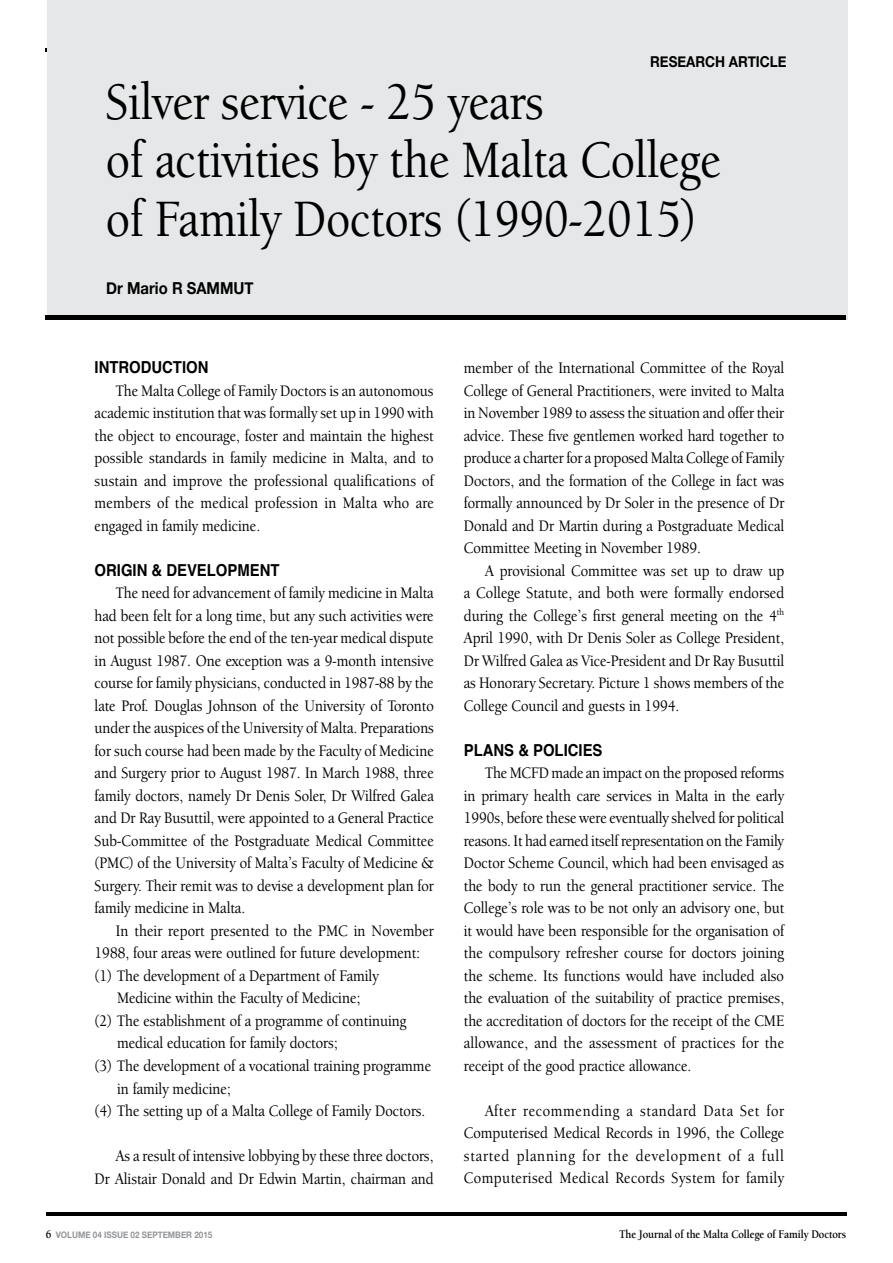
<style>
.page{position:relative;width:893px;height:1263px;background:#fff}
.page>*{position:absolute;margin:0;border:0;box-sizing:border-box;transform-origin:0 0}
.t1{font:500 54px/58.5px "Berkeley Oldstyle IT Cby BT";color:#000;scale:.88 1}
.t2{font:500 16.5px/22.5px "Berkeley Oldstyle IT Cby BT";color:#000;text-align:justify;scale:.9 1}
.t3{font:700 16.5px "Helvetica";color:#000;scale:.9 1}
.t4{font:700 16.5px "Helvetica Neue";color:#000;scale:.9 1}
.t5{font:700 15px "Helvetica Neue";color:#000;scale:.9 1}
.t6{font:700 12px "Berkeley Oldstyle IT Cby BT";color:#000;scale:.9 1}
.t7{font:700 9px "Helvetica Neue";color:#939598;scale:.9 1}
.s1{font-family:"Berkeley Oldstyle IT Cby BT";font-size:12px;color:#000}
</style>
<div class="page">
<hr style="left:46px;top:1212px;width:800px;height:4px;background:#000">
<div style="left:47px;top:0;width:800px;height:320px;background:#e6e7e8"></div>
<hr style="left:46px;top:316px;width:800px;height:4px;background:#000">
<p class="t5" style="left:650px;top:49px;width:133px">RESEARC H ARTICLE</p>
<h1 class="t1" style="left:106px;top:72px;width:700px">Silver service - 25 years<br>of activities by the Malta College of Family Doctors (1990-2015)</h1>
<p class="t4" style="left:106px;top:275px;width:165px">DR MARIO R SAMMUT</p>
<p class="t3" style="left:95px;top:354px;width:128px">INTRODUCTION</p>
<p class="t2" style="left:95px;top:379px;width:378px;text-indent:21px">The Malta College of Family Doctors is an autonomous academic institution that was formally set up in 1990 with the object to encourage, foster and maintain the highest possible standards in family medicine in Malta, and to sustain and improve the professional qualifications of members of the medical profession in Malta who are engaged in family medicine.</p>
<p class="t3" style="left:95px;top:557px;width:207px">ORIGIN &amp; DEVELOPMENT</p>
<p class="t2" style="left:95px;top:582px;width:379px;text-indent:21px">The need for advancement of family medicine in Malta had been felt for a long time, but any such activities were not possible before the end of the ten-year medical dispute in August 1987. One exception was a 9-month intensive course for family physicians, conducted in 1987-88 by the late Prof. Douglas Johnson of the University of Toronto under the auspices of the University of Malta. Preparations for such course had been made by the Faculty of Medicine and Surgery prior to August 1987. In March 1988, three family doctors, namely Dr Denis Soler, Dr Wilfred Galea and Dr Ray Busuttil, were appointed to a General Practice Sub-Committee of the Postgraduate Medical Committee (PMC) of the University of Malta’s Faculty of Medicine &amp; Surgery. Their remit was to devise a development plan for family medicine in Malta.</p>
<p class="t2" style="left:116px;top:919px;width:355px">In their report presented to the PMC in November</p>
<p class="t2" style="left:95px;top:942px;width:364px">1988, four areas were outlined for future development:</p>
<p class="t2" style="left:95px;top:964px;width:317px">(1) The development of a Department of Family</p>
<p class="t2" style="left:117px;top:987px;width:272px">Medicine within the Faculty of Medicine;</p>
<p class="t2" style="left:95px;top:1009px;width:348px">(2) The establishment of a programme of continuing</p>
<p class="t2" style="left:117px;top:1032px;width:247px">medical education for family doctors;</p>
<p class="t2" style="left:95px;top:1054px;width:375px">(3) The development of a vocational training programme</p>
<p class="t2" style="left:117px;top:1077px;width:128px">in family medicine;</p>
<p class="t2" style="left:95px;top:1099px;width:369px">(4) The setting up of a Malta College of Family Doctors.</p>
<p class="t2" style="left:95px;top:1144px;width:378px;text-align:right">As a result of intensive lobbying by these three doctors,<br>Dr Alistair Donald and Dr Edwin Martin, chairman and</p>
<p class="t2" style="left:464px;top:357px;width:357px">member of the International Committee of the Royal College of General Practitioners, were invited to Malta in November 1989 to assess the situation and offer their advice. These five gentlemen worked hard together to produce a charter for a proposed Malta College of Family Doctors, and the formation of the College in fact was formally announced by Dr Soler in the presence of Dr Donald and Dr Martin during a Postgraduate Medical Committee Meeting in November 1989.</p>
<p class="t2" style="left:464px;top:559px;width:357px;text-indent:21px">A provisional Committee was set up to draw up a College Statute, and both were formally endorsed during the College’s first general meeting on the 4<sup>th </sup>April 1990, with Dr Denis Soler as College President, Dr Wilfred Galea as Vice-President and Dr Ray Busuttil as Honorary Secretary. Picture 1 shows members of the College Council and guests in 1994.</p>
<p class="t3" style="left:464px;top:737px;width:156px">PLANS &amp; POLICIES</p>
<p class="t2" style="left:464px;top:761px;width:358px;text-indent:21px">The MCFD made an impact on the proposed reforms in primary health care services in Malta in the early 1990s, before these were eventually shelved for political reasons. It had earned itself representation on the Family Doctor Scheme Council, which had been envisaged as the body to run the general practitioner service. The College’s role was to be not only an advisory one, but it would have been responsible for the organisation of the compulsory refresher course for doctors joining the scheme. Its functions would have included also the evaluation of the suitability of practice premises, the accreditation of doctors for the receipt of the CME allowance, and the assessment of practices for the receipt of the good practice allowance.</p>
<p class="t2" style="left:464px;top:1099px;width:357px;text-indent:21px">After recommending a standard Data Set for Computerised Medical Records in 1996, the College started planning for the development of a full Computerised Medical Records System for family</p>
<p class="t7" style="left:46px;top:1228px;width:187px"><span class="s1">6</span> VOLUME 04 ISSUE 02 SEPTEM BER 2015</p>
<p class="t6" style="left:620px;top:1227px;width:253px">The Journal of the Malta College of Family Doctors</p>
</div>
